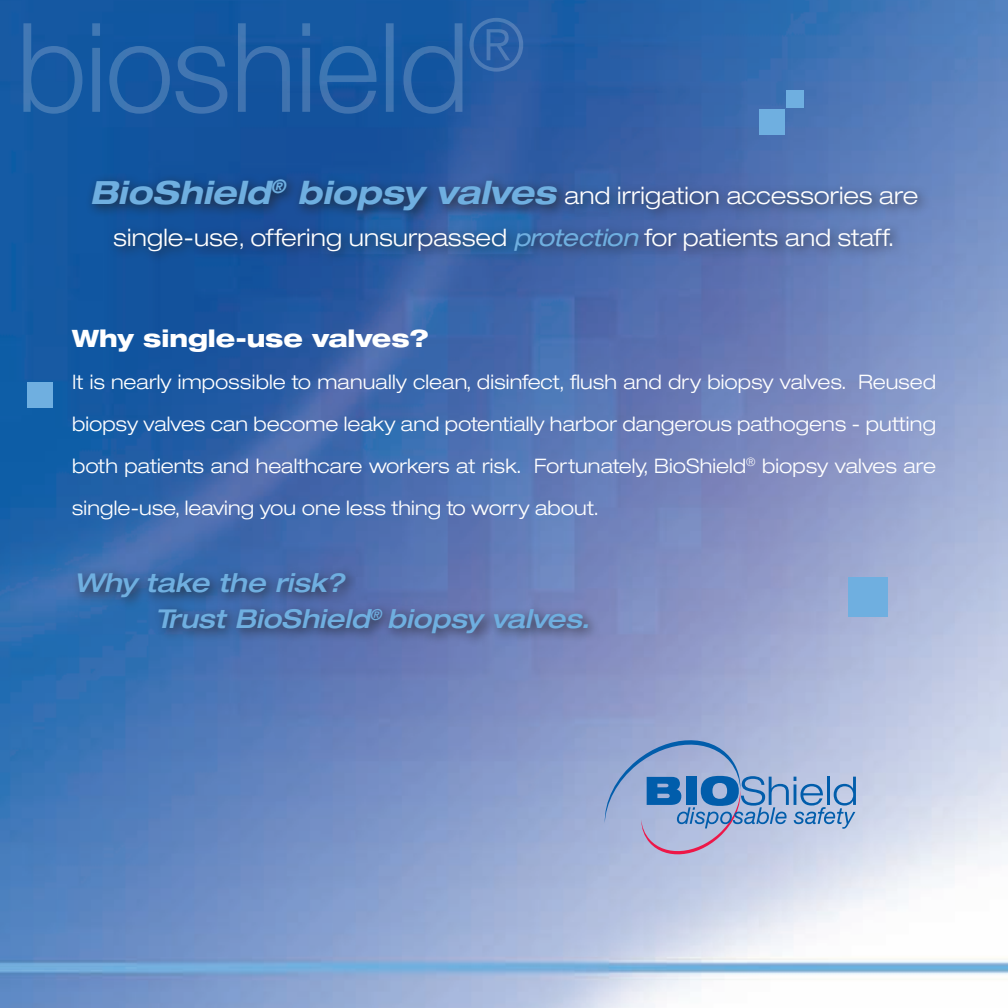
<style>
.page{position:relative;width:1008px;height:1008px;background:#fff}
.page>*{position:absolute;margin:0;border:0;box-sizing:border-box;transform-origin:0 0}
.t1{font:italic 500 expanded 26px "Helvetica Neue";color:#6fafe0}
.t2{font:300 expanded 24px "Helvetica Neue";color:#fff}
.t3{font:800 expanded 24px "Helvetica Neue";letter-spacing:-.005em;color:#fff}
.t4{font:300 expanded 20px/42px "Helvetica Neue";color:#fff;text-align:justify}
.s1{font-weight:700;font-style:italic;font-size:32px;color:#6fafe0}
.s2{font-stretch:normal}
.s3{font-weight:400;font-style:italic;color:#6fafe0}
</style>
<div class="page">
<img style="left:0;top:0;width:1008px;height:1008px">
<div style="left:27px;top:382px;width:26px;height:26px;background:#6fafe0"></div>
<div style="left:759px;top:109px;width:26px;height:26px;background:#6fafe0"></div>
<div style="left:786px;top:90px;width:18px;height:18px;background:#6fafe0"></div>
<div style="left:85px;top:172px;width:846px;height:92px;background:#231f20;opacity:.75"></div>
<div style="left:848px;top:577px;width:39px;height:39px;background:#6fafe0"></div>
<svg style="left:605px;top:740px;width:251px;height:114px"></svg>
<div style="left:70px;top:566px;width:531px;height:81px;background:#231f20;opacity:.75"></div>
<svg style="left:23px;top:18px;width:500px;height:96px;fill:#1558a2"></svg>
<p class="t2" style="left:90px;top:181px;width:830px"><span class="s1">BioShield</span><sup>®</sup> <span class="s1">biopsy valves</span> and irrigation accessories are</p>
<p class="t2" style="left:113px;top:223px;width:783px">single-use<span class="s2">,</span> offering unsurpassed <span class="s3">protection</span> for patients and staff.</p>
<p class="t3" style="left:72px;top:323px;width:358px">Why single-use valves?</p>
<p class="t4" style="left:72px;top:360px;width:866px">It is nearly impossible to manually clean, disinfect, flush and dry biopsy valves. Reused biopsy valves can become leaky and potentially harbor dangerous pathogens - putting both patients and healthcare workers at risk. Fortunately, BioShield<sup>®</sup> biopsy valves are single-use, leaving you one less thing to worry about.</p>
<p class="t1" style="left:74px;top:567px;width:272px">Why take the risk?</p>
<p class="t1" style="left:155px;top:603px;width:437px">Trust BioShield<sup>®</sup> biopsy valves.</p>
</div>
